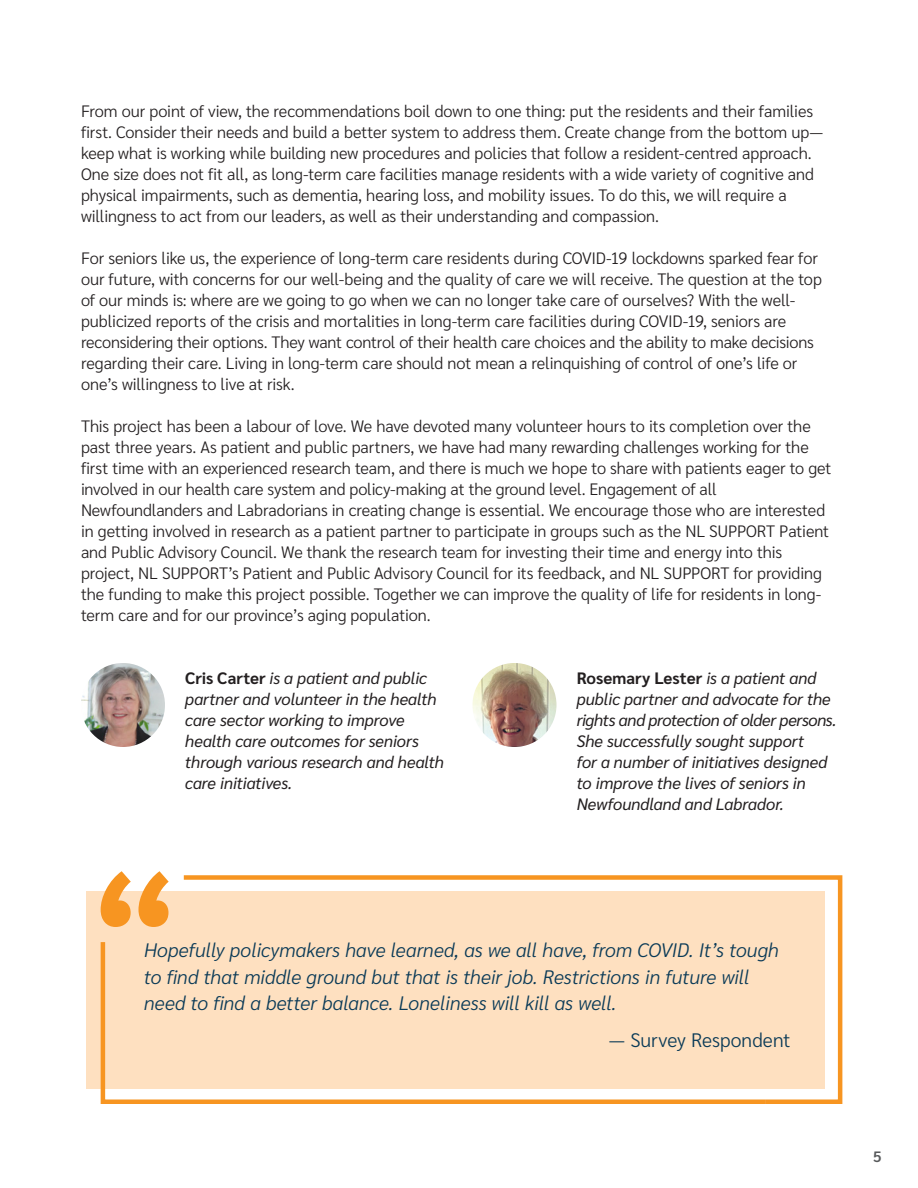
<style>
.page{position:relative;width:918px;height:1188px;background:#fff}
.page>*{position:absolute;margin:0;border:0;box-sizing:border-box;transform-origin:0 0}
.Figure_Title{font:italic 300 19.5px/26.4px "Sarabun";color:#0a3a57}
.Figure_Title-2{font:300 19.5px "Sarabun";color:#0a3a57}
.Body_Copy{font:300 16.5px/21px "Sarabun";letter-spacing:-.005em;color:#231f20}
.Body_Copy-2{font:italic 16.5px/21px "Sarabun";letter-spacing:-.005em;color:#231f20}
.t1{font:600 15px "Sarabun";color:#585a5c}
.s1{font-weight:700;font-style:normal}
</style>
<div class="page">
<div style="left:86px;top:891px;width:739px;height:198px;background:#fee0c0"></div>
<svg style="left:183px;top:875px;width:660px;height:229px"></svg>
<svg style="left:101px;top:871px;width:68px;height:56px"></svg>
<svg style="left:100px;top:938px;width:670px;height:166px"></svg>
<img style="left:81px;top:663px;width:84px;height:84px;border-radius:42px">
<img style="left:472px;top:663px;width:84px;height:84px;border-radius:42px">
<p class="Body_Copy" style="left:81px;top:101px;width:744px">From our point of view, the recommendations boil down to one thing: put the residents and their families first. Consider their needs and build a better system to address them. Create change from the bottom up— keep what is working while building new procedures and policies that follow a resident-centred approach.<br>One size does not fit all, as long-term care facilities manage residents with a wide variety of cognitive and physical impairments, such as dementia, hearing loss, and mobility issues. To do this, we will require a willingness to act from our leaders, as well as their understanding and compassion.</p>
<p class="Body_Copy" style="left:81px;top:248px;width:742px">For seniors like us, the experience of long-term care residents during COVID-19 lockdowns sparked fear for our future, with concerns for our well-being and the quality of care we will receive. The question at the top of our minds is: where are we going to go when we can no longer take care of ourselves? With the well&shy;publicized reports of the crisis and mortalities in long-term care facilities during COVID-19, seniors are reconsidering their options. They want control of their health care choices and the ability to make decisions regarding their care. Living in long-term care should not mean a relinquishing of control of one’s life or one’s willingness to live at risk.</p>
<p class="Body_Copy" style="left:81px;top:416px;width:752px">This project has been a labour of love. We have devoted many volunteer hours to its completion over the past three years. As patient and public partners, we have had many rewarding challenges working for the first time with an experienced research team, and there is much we hope to share with patients eager to get involved in our health care system and policy-making at the ground level. Engagement of all Newfoundlanders and Labradorians in creating change is essential. We encourage those who are interested in getting involved in research as a patient partner to participate in groups such as the NL SUPPORT Patient and Public Advisory Council. We thank the research team for investing their time and energy into this project, NL SUPPORT’s Patient and Public Advisory Council for its feedback, and NL SUPPORT for providing the funding to make this project possible. Together we can improve the quality of life for residents in long&shy;term care and for our province’s aging population.</p>
<p class="Body_Copy-2" style="left:185px;top:668px;width:260px"><span class="s1">Cris Carter</span> is a patient and public partner and volunteer in the health care sector working to improve health care outcomes for seniors through various research and health care initiatives.</p>
<p class="Body_Copy-2" style="left:577px;top:668px;width:261px"><span class="s1">Rosemary Lester</span> is a patient and public partner and advocate for the rights and protection of older persons.<br>She successfully sought support<br>for a number of initiatives designed to improve the lives of seniors in Newfoundland and Labrador.</p>
<p class="Figure_Title" style="left:144px;top:937px;width:636px">Hopefully policymakers have learned, as we all have, from COVID. It’s tough to find that middle ground but that is their job. Restrictions in future will need to find a better balance. Loneliness will kill as well.</p>
<p class="Figure_Title-2" style="left:609px;top:1029px;width:183px">— Survey Respondent</p>
<p class="t1" style="left:873px;top:1148px;width:10px">5</p>
</div>
